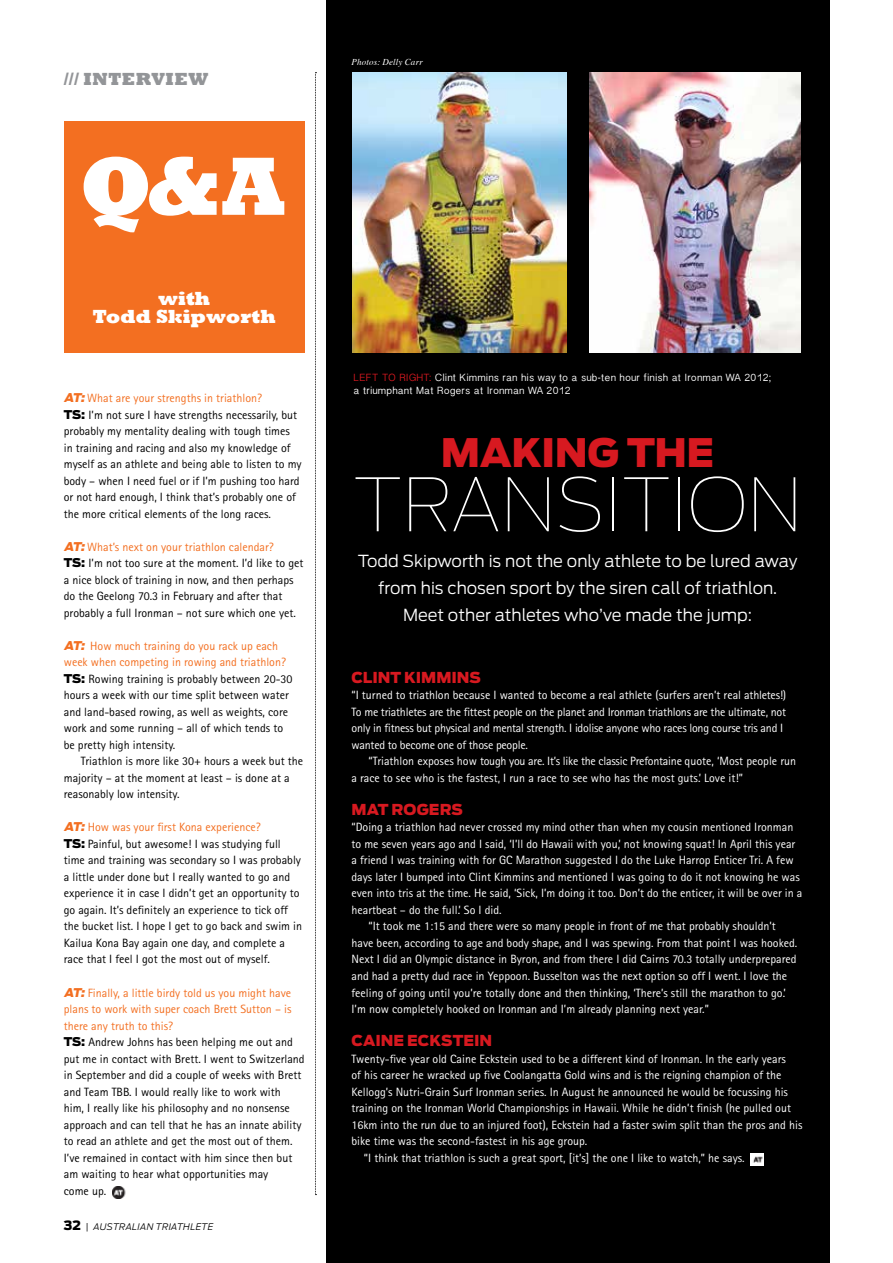
<style>
.page{position:relative;width:893px;height:1263px;background:#fff}
.page>*{position:absolute;margin:0;border:0;box-sizing:border-box;transform-origin:0 0}
.t1{font:800 84px "Rockwell";color:#fff}
.t2{font:100 72.9px "Antenna";color:#fff}
.t3{font:900 39px "Antenna";letter-spacing:-.015em;color:#d71920}
.t4{font:800 19.5px/18px "Rockwell";color:#fff;text-align:center}
.t5{font:800 18px "Rockwell";letter-spacing:.02em;color:#939598}
.t6{font:300 16.5px/27px "Antenna";color:#fff;text-align:center}
.t7{font:900 15px "Antenna";letter-spacing:-.005em;color:#d71920}
.t8{font:12px/16.5px "Rotis Sans Serif";color:#000}
.t9{font:12px/16.5px "Rotis Sans Serif";color:#fff}
.t10{font:12px/16.5px "Rotis Sans Serif";letter-spacing:-.02em;color:#fff}
.t11{font:10.5px/13.5px "Gujarati Sangam MN";letter-spacing:.02em;color:#fff}
.t12{font:italic 300 9px "Antenna";letter-spacing:.025em;color:#000}
.t13{font:italic 9px "Times";letter-spacing:.02em;color:#fff}
.s1{font-family:"Antenna";font-weight:900;font-style:italic;color:#f36f21}
.s2{color:#f36f21}
.s3{font-family:"Antenna";font-weight:900}
.s4{font-weight:900;font-style:normal;font-size:12.75px}
.s5{color:#d71920}
</style>
<div class="page">
<svg style="left:315px;top:72px;width:1px;height:1123px"></svg>
<img style="left:112px;top:1186px;width:14px;height:12px">
<div style="left:326px;top:0;width:503px;height:1263px;background:#000"></div>
<img style="left:353px;top:72px;width:214px;height:281px">
<img style="left:590px;top:72px;width:211px;height:281px">
<div style="left:64px;top:122px;width:241px;height:231px;background:#f36f21"></div>
<svg style="left:751px;top:1153px;width:12px;height:12px"></svg>
<h3 class="t5" style="left:64px;top:68px;width:146px">/// INTERVIEW</h3>
<h1 class="t1" style="left:79px;top:138px;width:207px">Q &amp; A</h1>
<h3 class="t4" style="left:93px;top:289px;width:185px">WITH<br>TODD SKIPWORTH</h3>
<p class="t8" style="left:64px;top:390px;width:239px"><span class="s1">AT:</span><span class="s2">What are your strengths in triathlon?<br></span><span class="s3">TS:</span> I’m not sure I have strengths necessarily, but probably my mentality dealing with tough times in training and racing and also my knowledge of myself as an athlete and being able to listen to my body – when I need fuel or if I’m pushing too hard or not hard enough, I think that’s probably one of the more critical elements of the long races.</p>
<p class="t8" style="left:64px;top:538px;width:241px"><span class="s1">AT:</span><span class="s2">What’s next on your triathlon calendar?<br></span><span class="s3">TS:</span> I’m not too sure at the moment. I’d like to get a nice block of training in now, and then perhaps do the Geelong 70.3 in February and after that probably a full Ironman – not sure which one yet.</p>
<p class="t8" style="left:64px;top:637px;width:230px"><span class="s1">AT:</span> <span class="s2">How much training do you rack up each week when competing in rowing and triathlon?<br></span><span class="s3">TS:</span> Rowing training is probably between 20-30 hours a week with our time split between water and land-based rowing, as well as weights, core work and some running – all of which tends to be pretty high intensity.</p>
<p class="t8" style="left:64px;top:753px;width:241px;text-indent:17px">Triathlon is more like 30+ hours a week but the majority – at the moment at least – is done at a reasonably low intensity.</p>
<p class="t8" style="left:64px;top:819px;width:240px"><span class="s1">AT:</span><span class="s2">How was your first Kona experience?<br></span><span class="s3">TS:</span> Painful, but awesome! I was studying full time and training was secondary so I was probably a little under done but I really wanted to go and experience it in case I didn’t get an opportunity to go again. It’s definitely an experience to tick off the bucket list. I hope I get to go back and swim in Kailua Kona Bay again one day, and complete a race that I feel I got the most out of myself.</p>
<p class="t8" style="left:64px;top:984px;width:242px"><span class="s1">AT:</span><span class="s2">Finally, a little birdy told us you might have plans to work with super coach Brett Sutton – is there any truth to this?<br></span><span class="s3">TS:</span> Andrew Johns has been helping me out and put me in contact with Brett. I went to Switzerland in September and did a couple of weeks with Brett and Team TBB. I would really like to work with<br>him, I really like his philosophy and no nonsense approach and can tell that he has an innate ability to read an athlete and get the most out of them.<br>I’ve remained in contact with him since then but am waiting to hear what opportunities may<br>come up.</p>
<p class="t12" style="left:64px;top:1221px;width:151px"><span class="s4">32</span> | AUSTRALIAN TRIATHLETE</p>
<p class="t13" style="left:351px;top:55px;width:73px">Photos: Delly Carr</p>
<p class="t11" style="left:354px;top:370px;width:419px"><span class="s5">LEFT to RIGHT:</span> Clint Kimmins ran his way to a sub-ten hour finish at Ironman WA 2012; a triumphant Mat Rogers at Ironman WA 2012</p>
<h3 class="t3" style="left:441px;top:428px;width:275px">MAKING THE</h3>
<h2 class="t2" style="left:353px;top:463px;width:451px">TRANSITION</h2>
<h3 class="t6" style="left:358px;top:547px;width:441px">Todd Skipworth is not the only athlete to be lured away from his chosen sport by the siren call of triathlon.<br>Meet other athletes who’ve made the jump:</h3>
<p class="t7" style="left:351px;top:668px;width:31px">CLINT</p>
<p class="t7" style="left:404px;top:668px;width:24px">KIMMINS</p>
<p class="t10" style="left:351px;top:687px;width:436px">“I turned to triathlon because I wanted to become a real athlete (surfers aren’t real athletes!)<br>To me triathletes are the fittest people on the planet and Ironman triathlons are the ultimate, not only in fitness but physical and mental strength. I idolise anyone who races long course tris and I wanted to become one of those people.</p>
<p class="t9" style="left:351px;top:753px;width:446px;text-indent:17px">“Triathlon exposes how tough you are. It’s like the classic Prefontaine quote, ‘Most people run a race to see who is the fastest, I run a race to see who has the most guts.’ Love it!”</p>
<p class="t7" style="left:351px;top:800px;width:65px">MAT ROGERS</p>
<p class="t9" style="left:351px;top:819px;width:443px">“Doing a triathlon had never crossed my mind other than when my cousin mentioned Ironman</p>
<p class="t9" style="left:351px;top:835px;width:445px">to me seven years ago and I said, ‘I’ll do Hawaii with you,’ not knowing squat! In April this year</p>
<p class="t9" style="left:351px;top:852px;width:444px">a friend I was training with for GC Marathon suggested I do the Luke Harrop Enticer Tri. A few</p>
<p class="t9" style="left:351px;top:868px;width:450px">days later I bumped into Clint Kimmins and mentioned I was going to do it not knowing he was</p>
<p class="t9" style="left:351px;top:885px;width:452px">even into tris at the time. He said, ‘Sick, I’m doing it too. Don’t do the enticer, it will be over in a</p>
<p class="t9" style="left:351px;top:901px;width:152px">heartbeat – do the full.’ So I did.</p>
<p class="t9" style="left:369px;top:918px;width:409px">“It took me 1:15 and there were so many people in front of me that probably shouldn’t</p>
<p class="t9" style="left:351px;top:934px;width:447px">have been, according to age and body shape, and I was spewing. From that point I was hooked.</p>
<p class="t9" style="left:351px;top:951px;width:447px">Next I did an Olympic distance in Byron, and from there I did Cairns 70.3 totally underprepared</p>
<p class="t9" style="left:351px;top:967px;width:437px">and had a pretty dud race in Yeppoon. Busselton was the next option so off I went. I love the</p>
<p class="t9" style="left:351px;top:984px;width:436px">feeling of going until you’re totally done and then thinking, ‘There’s still the marathon to go.’</p>
<p class="t9" style="left:351px;top:1000px;width:359px">I’m now completely hooked on Ironman and I’m already planning next year.”</p>
<p class="t7" style="left:351px;top:1031px;width:23px">CAINE</p>
<p class="t7" style="left:407px;top:1031px;width:23px">ECKSTEIN</p>
<p class="t9" style="left:351px;top:1050px;width:436px">Twenty-five year old Caine Eckstein used to be a different kind of Ironman. In the early years</p>
<p class="t9" style="left:351px;top:1067px;width:432px">of his career he wracked up five Coolangatta Gold wins and is the reigning champion of the</p>
<p class="t9" style="left:351px;top:1083px;width:438px">Kellogg’s Nutri-Grain Surf Ironman series. In August he announced he would be focussing his</p>
<p class="t9" style="left:351px;top:1100px;width:441px">training on the Ironman World Championships in Hawaii. While he didn’t finish (he pulled out</p>
<p class="t9" style="left:351px;top:1116px;width:452px">16km into the run due to an injured foot), Eckstein had a faster swim split than the pros and his</p>
<p class="t9" style="left:351px;top:1133px;width:237px">bike time was the second-fastest in his age group.</p>
<p class="t9" style="left:364px;top:1149px;width:382px">“I think that triathlon is such a great sport, [it’s] the one I like to watch,” he says.</p>
</div>
